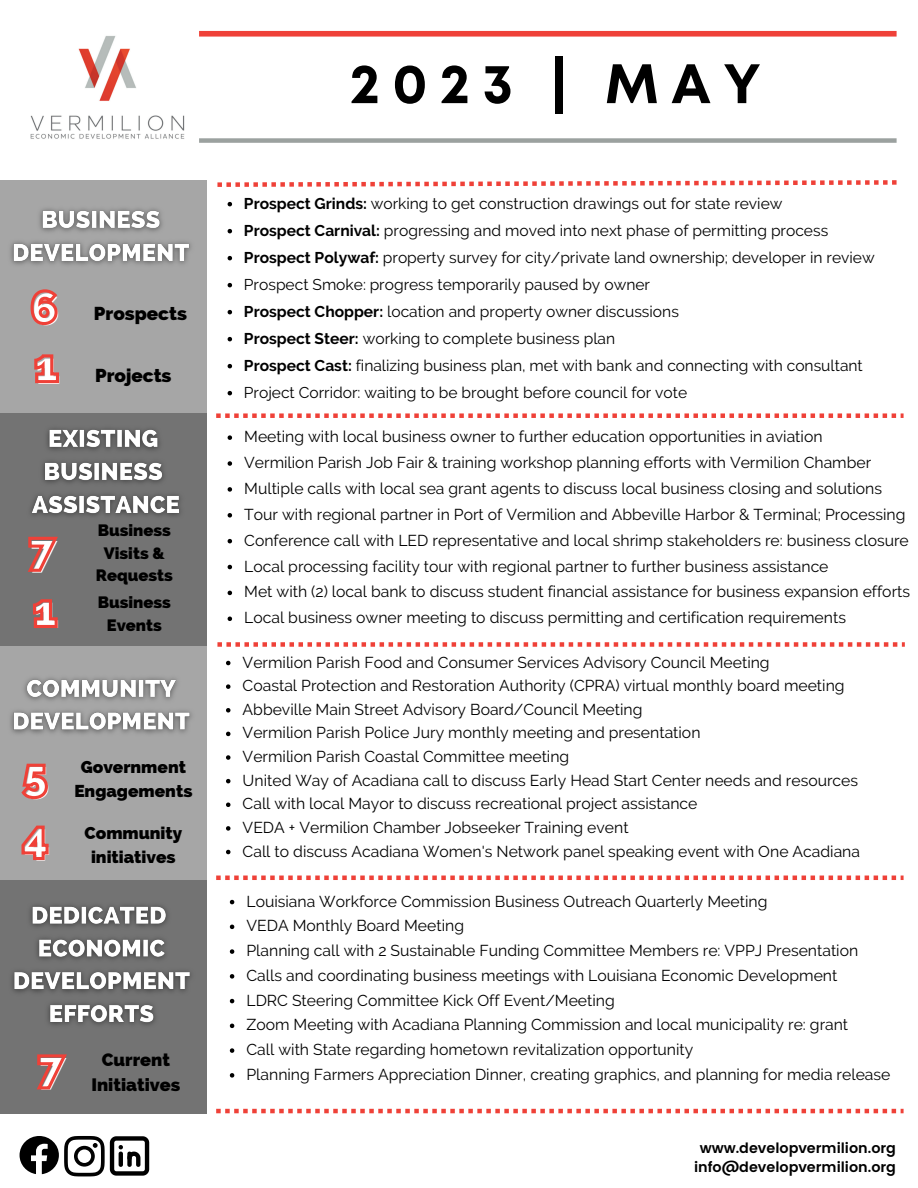
<style>
.page{position:relative;width:918px;height:1188px;background:#fff}
.page>*{position:absolute;margin:0;border:0;box-sizing:border-box;transform-origin:0 0}
.t1{font:700 55.5px "Mont";letter-spacing:.22em;color:#000}
.t2{font:800 45px "Raleway";color:#fff}
.t3{font:800 18.75px "Raleway";color:#000}
.t4{font:800 18px "Raleway";color:#000}
.t5{font:800 17.25px "Raleway";color:#000}
.t6{font:800 16.5px/22.5px "Raleway";color:#000;text-align:center}
.t7{font:15.75px "Raleway";color:#000}
.t8{font:15.6px "Raleway";color:#000}
.t9{font:600 14.25px "Poppins";color:#000}
.s1{font-weight:700}
</style>
<div class="page">
<div style="left:0;top:180px;width:207px;height:233px;background:#a6a6a6"></div>
<div style="left:199px;top:31px;width:698px;height:6px;background:#ef4138"></div>
<div style="left:199px;top:138px;width:698px;height:5px;background:#9ba19f"></div>
<img style="left:30px;top:36px;width:155px;height:103px">
<svg style="left:216px;top:413px;width:688px;height:5px"></svg>
<svg style="left:217px;top:180px;width:680px;height:7px"></svg>
<div style="left:0;top:413px;width:207px;height:234px;background:#737373"></div>
<div style="left:0;top:647px;width:207px;height:233px;background:#a6a6a6"></div>
<div style="left:0;top:880px;width:207px;height:233px;background:#737373"></div>
<svg style="left:217px;top:642px;width:688px;height:5px"></svg>
<svg style="left:216px;top:876px;width:688px;height:4px"></svg>
<svg style="left:216px;top:1109px;width:688px;height:4px"></svg>
<svg style="left:20px;top:1136px;width:129px;height:40px"></svg>
<svg style="left:27px;top:536px;width:31px;height:36px"></svg>
<svg style="left:228px;top:435px;width:4px;height:5px"></svg>
<svg style="left:228px;top:461px;width:4px;height:5px"></svg>
<svg style="left:228px;top:487px;width:4px;height:5px"></svg>
<svg style="left:228px;top:513px;width:4px;height:5px"></svg>
<svg style="left:228px;top:539px;width:4px;height:4px"></svg>
<svg style="left:228px;top:565px;width:4px;height:4px"></svg>
<svg style="left:228px;top:591px;width:4px;height:4px"></svg>
<svg style="left:228px;top:617px;width:4px;height:4px"></svg>
<svg style="left:226px;top:661px;width:4px;height:4px"></svg>
<svg style="left:226px;top:684px;width:4px;height:5px"></svg>
<svg style="left:226px;top:708px;width:4px;height:5px"></svg>
<svg style="left:226px;top:732px;width:4px;height:4px"></svg>
<svg style="left:226px;top:755px;width:4px;height:5px"></svg>
<svg style="left:226px;top:779px;width:4px;height:4px"></svg>
<svg style="left:226px;top:803px;width:4px;height:4px"></svg>
<svg style="left:226px;top:826px;width:4px;height:5px"></svg>
<svg style="left:226px;top:850px;width:4px;height:4px"></svg>
<img style="left:10px;top:208px;width:181px;height:57px">
<svg style="left:230px;top:900px;width:4px;height:4px"></svg>
<svg style="left:230px;top:925px;width:4px;height:4px"></svg>
<svg style="left:230px;top:949px;width:4px;height:5px"></svg>
<svg style="left:230px;top:974px;width:4px;height:5px"></svg>
<svg style="left:230px;top:999px;width:4px;height:4px"></svg>
<svg style="left:230px;top:1024px;width:4px;height:4px"></svg>
<svg style="left:230px;top:1048px;width:4px;height:5px"></svg>
<svg style="left:230px;top:1073px;width:4px;height:5px"></svg>
<svg style="left:228px;top:202px;width:4px;height:4px"></svg>
<svg style="left:228px;top:229px;width:4px;height:4px"></svg>
<svg style="left:228px;top:256px;width:4px;height:4px"></svg>
<svg style="left:228px;top:283px;width:4px;height:4px"></svg>
<svg style="left:228px;top:310px;width:4px;height:4px"></svg>
<svg style="left:228px;top:337px;width:4px;height:4px"></svg>
<svg style="left:228px;top:364px;width:4px;height:4px"></svg>
<svg style="left:228px;top:391px;width:4px;height:4px"></svg>
<svg style="left:30px;top:289px;width:28px;height:37px"></svg>
<svg style="left:34px;top:354px;width:25px;height:30px"></svg>
<img style="left:31px;top:428px;width:149px;height:88px">
<img style="left:10px;top:677px;width:182px;height:57px">
<img style="left:12px;top:905px;width:179px;height:120px">
<svg style="left:21px;top:763px;width:27px;height:37px"></svg>
<svg style="left:33px;top:599px;width:25px;height:29px"></svg>
<svg style="left:36px;top:1054px;width:31px;height:36px"></svg>
<svg style="left:21px;top:825px;width:28px;height:35px"></svg>
<p class="t2" style="left:32px;top:283px;width:29px">6</p>
<p class="t3" style="left:94px;top:302px;width:94px">Prospects</p>
<p class="t2" style="left:36px;top:341px;width:26px">1</p>
<p class="t3" style="left:95px;top:364px;width:78px">Projects</p>
<p class="t2" style="left:30px;top:524px;width:28px">7</p>
<p class="t2" style="left:35px;top:586px;width:26px">1</p>
<p class="t6" style="left:98px;top:519px;width:75px">Business</p>
<p class="t6" style="left:96px;top:542px;width:79px">Visits &amp;<br>Requests</p>
<p class="t6" style="left:98px;top:591px;width:75px">Business</p>
<p class="t6" style="left:107px;top:614px;width:56px">Events</p>
<p class="t2" style="left:24px;top:751px;width:27px">5</p>
<p class="t5" style="left:81px;top:757px;width:107px">Government</p>
<p class="t5" style="left:74px;top:781px;width:120px">Engagements</p>
<p class="t2" style="left:24px;top:812px;width:28px">4</p>
<p class="t5" style="left:84px;top:823px;width:99px">Community</p>
<p class="t5" style="left:91px;top:847px;width:86px">initiatives</p>
<p class="t2" style="left:39px;top:1042px;width:28px">7</p>
<p class="t4" style="left:102px;top:1049px;width:70px">Current</p>
<p class="t4" style="left:91px;top:1074px;width:90px">Initiatives</p>
<p class="t1" style="left:350px;top:63px;width:413px">2023 | MAY</p>
<p class="t8" style="left:244px;top:194px;width:540px"><span class="s1">Prospect Grinds:</span> working to get construction drawings out for state review</p>
<p class="t8" style="left:244px;top:221px;width:586px"><span class="s1">Prospect Carnival:</span> progressing and moved into next phase of permitting process</p>
<p class="t8" style="left:244px;top:248px;width:632px"><span class="s1">Prospect Polywaf:</span> property survey for city/private land ownership; developer in review</p>
<p class="t8" style="left:244px;top:275px;width:408px">Prospect Smoke: progress temporarily paused by owner</p>
<p class="t8" style="left:244px;top:302px;width:436px"><span class="s1">Prospect Chopper:</span> location and property owner discussions</p>
<p class="t8" style="left:244px;top:329px;width:373px"><span class="s1">Prospect Steer:</span> working to complete business plan</p>
<p class="t8" style="left:244px;top:356px;width:620px"><span class="s1">Prospect Cast:</span> finalizing business plan, met with bank and connecting with consultant</p>
<p class="t8" style="left:244px;top:383px;width:445px">Project Corridor: waiting to be brought before council for vote</p>
<p class="t7" style="left:244px;top:427px;width:580px">Meeting with local business owner to further education opportunities in aviation</p>
<p class="t7" style="left:244px;top:453px;width:629px">Vermilion Parish Job Fair &amp; training workshop planning efforts with Vermilion Chamber</p>
<p class="t7" style="left:244px;top:479px;width:639px">Multiple calls with local sea grant agents to discuss local business closing and solutions</p>
<p class="t7" style="left:244px;top:505px;width:663px">Tour with regional partner in Port of Vermilion and Abbeville Harbor &amp; Terminal; Processing</p>
<p class="t7" style="left:244px;top:531px;width:666px">Conference call with LED representative and local shrimp stakeholders re: business closure</p>
<p class="t7" style="left:244px;top:557px;width:586px">Local processing facility tour with regional partner to further business assistance</p>
<p class="t7" style="left:244px;top:583px;width:667px">Met with (2) local bank to discuss student financial assistance for business expansion efforts</p>
<p class="t7" style="left:244px;top:608px;width:603px">Local business owner meeting to discuss permitting and certification requirements</p>
<p class="t7" style="left:243px;top:653px;width:529px">Vermilion Parish Food and Consumer Services Advisory Council Meeting</p>
<p class="t7" style="left:243px;top:676px;width:603px">Coastal Protection and Restoration Authority (CPRA) virtual monthly board meeting</p>
<p class="t7" style="left:243px;top:700px;width:401px">Abbeville Main Street Advisory Board/Council Meeting</p>
<p class="t7" style="left:243px;top:724px;width:459px">Vermilion Parish Police Jury monthly meeting and presentation</p>
<p class="t7" style="left:243px;top:747px;width:328px">Vermilion Parish Coastal Committee meeting</p>
<p class="t7" style="left:243px;top:771px;width:617px">United Way of Acadiana call to discuss Early Head Start Center needs and resources</p>
<p class="t7" style="left:243px;top:794px;width:456px">Call with local Mayor to discuss recreational project assistance</p>
<p class="t7" style="left:243px;top:818px;width:387px">VEDA + Vermilion Chamber Jobseeker Training event</p>
<p class="t7" style="left:243px;top:842px;width:619px">Call to discuss Acadiana Women's Network panel speaking event with One Acadiana</p>
<p class="t7" style="left:246px;top:892px;width:522px">Louisiana Workforce Commission Business Outreach Quarterly Meeting</p>
<p class="t7" style="left:246px;top:917px;width:219px">VEDA Monthly Board Meeting</p>
<p class="t7" style="left:246px;top:941px;width:613px">Planning call with 2 Sustainable Funding Committee Members re: VPPJ Presentation</p>
<p class="t7" style="left:246px;top:966px;width:592px">Calls and coordinating business meetings with Louisiana Economic Development</p>
<p class="t7" style="left:246px;top:991px;width:370px">LDRC Steering Committee Kick Off Event/Meeting</p>
<p class="t7" style="left:246px;top:1016px;width:603px">Zoom Meeting with Acadiana Planning Commission and local municipality re: grant</p>
<p class="t7" style="left:246px;top:1040px;width:448px">Call with State regarding hometown revitalization opportunity</p>
<p class="t7" style="left:246px;top:1065px;width:645px">Planning Farmers Appreciation Dinner, creating graphics, and planning for media release</p>
<p class="t9" style="left:700px;top:1139px;width:198px">www.developvermilion.org</p>
<p class="t9" style="left:694px;top:1159px;width:204px">info@developvermilion.org</p>
</div>
